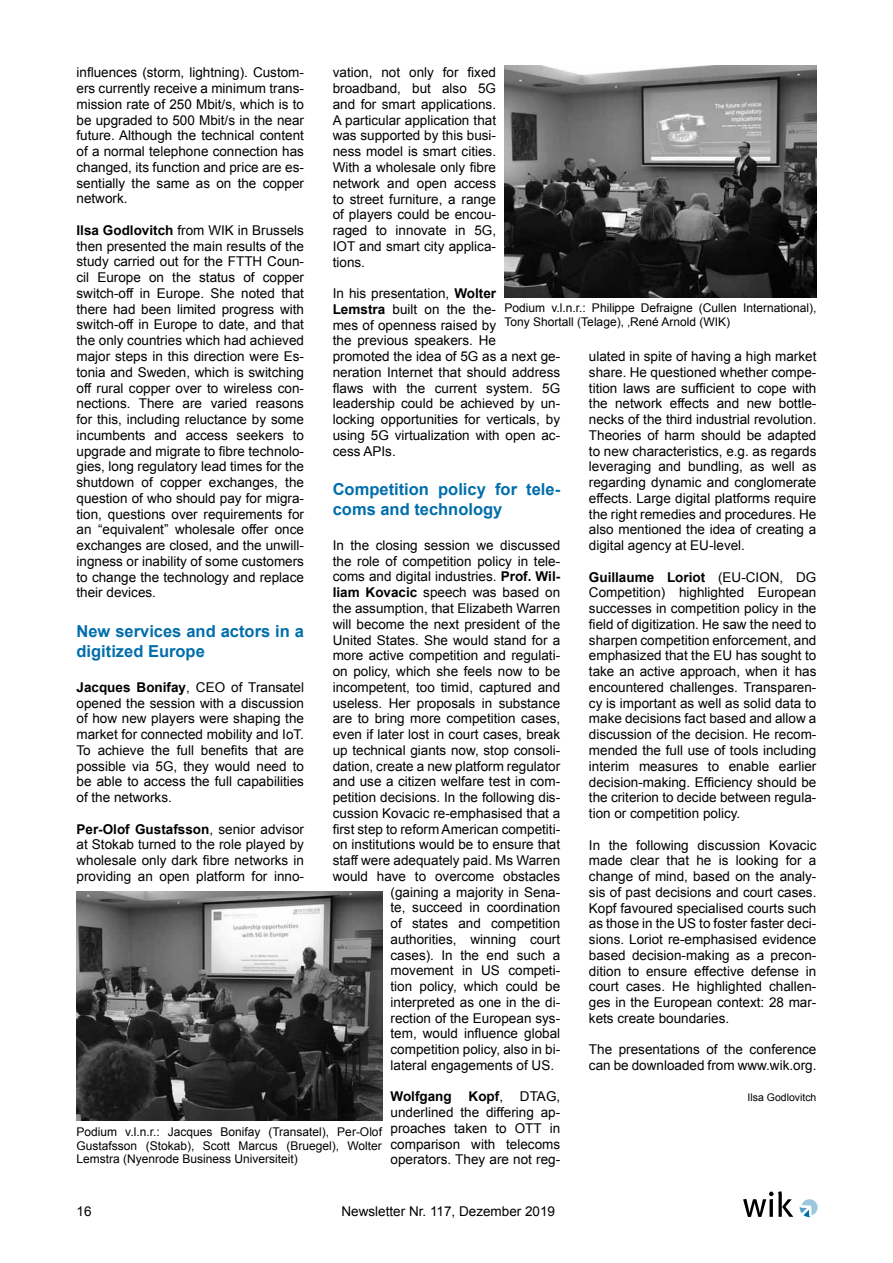
<style>
.page{position:relative;width:893px;height:1263px;background:#fff}
.page>*{position:absolute;margin:0;border:0;box-sizing:border-box;transform-origin:0 0}
.t1{font:700 16.5px/19.8px "Arial";color:#006eab}
.t2{font:13.5px/15.8px "Arial";color:#000;text-align:justify}
.t3{font:700 13.5px "Arial";color:#000}
.t4{font:12px/13.5px "Arial";color:#000}
.t5{font:10.5px "Arial";color:#000}
.s1{font-weight:700}
.s2{font-weight:400}
</style>
<div class="page">
<svg style="left:743px;top:1191px;width:50px;height:26px"></svg>
<svg style="left:800px;top:1199px;width:18px;height:18px"></svg>
<img style="left:505px;top:65px;width:311px;height:233px">
<img style="left:77px;top:891px;width:305px;height:229px">
<p class="t2" style="left:77px;top:65px;width:229px">influences (storm, lightning). Custom&shy;ers currently receive a minimum trans&shy;mission rate of 250 Mbit/s, which is to be upgraded to 500 Mbit/s in the near future. Although the technical content of a normal telephone connection has changed, its function and price are es&shy;sentially the same as on the copper network.</p>
<p class="t2" style="left:77px;top:222px;width:229px"><span class="s1">Ilsa Godlovitch</span> from WIK in Brussels then presented the main results of the study carried out for the FTTH Coun&shy;cil Europe on the status of copper switch-off in Europe. She noted that there had been limited progress with switch-off in Europe to date, and that the only countries which had achieved major steps in this direction were Es&shy;tonia and Sweden, which is switching off rural copper over to wireless con&shy;nections. There are varied reasons for this, including reluctance by some incumbents and access seekers to upgrade and migrate to fibre technolo&shy;gies, long regulatory lead times for the shutdown of copper exchanges, the question of who should pay for migra&shy;tion, questions over requirements for an “equivalent” wholesale offer once exchanges are closed, and the unwill&shy;ingness or inability of some customers to change the technology and replace their devices.</p>
<p class="t1" style="left:77px;top:622px;width:229px">New services and actors in a digitized Europe</p>
<p class="t2" style="left:77px;top:679px;width:229px"><span class="s1">Jacques Bonifay</span>, CEO of Transatel opened the session with a discussion of how new players were shaping the market for connected mobility and IoT.<br>To achieve the full benefits that are possible via 5G, they would need to be able to access the full capabilities of the networks.</p>
<p class="t2" style="left:77px;top:821px;width:229px"><span class="s1">Per-Olof Gustafsson</span>, senior advisor at Stokab turned to the role played by wholesale only dark fibre networks in providing an open platform for inno-</p>
<p class="t2" style="left:333px;top:65px;width:165px">vation, not only for fixed broadband, but also 5G and for smart applications.<br>A particular application that was supported by this busi&shy;ness model is smart cities.<br>With a wholesale only fibre network and open access to street furniture, a range of players could be encou&shy;raged to innovate in 5G, IOT and smart city applica&shy;tions.</p>
<p class="t2" style="left:333px;top:286px;width:229px;text-align:left">In his presentation, <span class="s1">Wolter<br>Lemstra</span> built on the the-<br>mes of openness raised by<br>the previous speakers. He<br>promoted the idea of 5G as a next ge&shy;neration Internet that should address flaws with the current system. 5G leadership could be achieved by un&shy;locking opportunities for verticals, by using 5G virtualization with open ac&shy;cess APIs.</p>
<p class="t1" style="left:333px;top:480px;width:229px">Competition policy for tele&shy;coms and technology</p>
<p class="t2" style="left:333px;top:537px;width:229px">In the closing session we discussed</p>
<p class="t2" style="left:333px;top:553px;width:229px">the role of competition policy in tele-</p>
<p class="t2" style="left:333px;top:569px;width:229px">coms and digital industries. <span class="s1">Prof. Wil-</span></p>
<p class="t2" style="left:333px;top:585px;width:229px"><span class="s1">liam Kovacic</span> speech was based on</p>
<p class="t2" style="left:333px;top:600px;width:229px">the assumption, that Elizabeth Warren</p>
<p class="t2" style="left:333px;top:616px;width:229px">will become the next president of the</p>
<p class="t2" style="left:333px;top:632px;width:229px">United States. She would stand for a</p>
<p class="t2" style="left:333px;top:648px;width:229px">more active competition and regulati-</p>
<p class="t2" style="left:333px;top:663px;width:229px">on policy, which she feels now to be</p>
<p class="t2" style="left:333px;top:679px;width:229px">incompetent, too timid, captured and</p>
<p class="t2" style="left:333px;top:695px;width:229px">useless. Her proposals in substance</p>
<p class="t2" style="left:333px;top:711px;width:229px">are to bring more competition cases,</p>
<p class="t2" style="left:333px;top:726px;width:229px">even if later lost in court cases, break</p>
<p class="t2" style="left:333px;top:742px;width:229px">up technical giants now, stop consoli-</p>
<p class="t2" style="left:333px;top:758px;width:229px">dation, create a new platform regulator</p>
<p class="t2" style="left:333px;top:774px;width:229px">and use a citizen welfare test in com-</p>
<p class="t2" style="left:333px;top:790px;width:229px">petition decisions. In the following dis-</p>
<p class="t2" style="left:333px;top:805px;width:229px">cussion Kovacic re-emphasised that a</p>
<p class="t2" style="left:333px;top:821px;width:229px">first step to reform American competiti-</p>
<p class="t2" style="left:333px;top:837px;width:229px">on institutions would be to ensure that</p>
<p class="t2" style="left:333px;top:853px;width:229px">staff were adequately paid. Ms Warren</p>
<p class="t2" style="left:333px;top:868px;width:229px">would have to overcome obstacles</p>
<p class="t2" style="left:390px;top:884px;width:171px">(gaining a majority in Sena-</p>
<p class="t2" style="left:390px;top:900px;width:171px">te, succeed in coordination</p>
<p class="t2" style="left:390px;top:916px;width:171px">of states and competition</p>
<p class="t2" style="left:390px;top:931px;width:171px">authorities, winning court</p>
<p class="t2" style="left:390px;top:947px;width:171px">cases). In the end such a</p>
<p class="t2" style="left:390px;top:963px;width:171px">movement in US competi-</p>
<p class="t2" style="left:390px;top:979px;width:171px">tion policy, which could be</p>
<p class="t2" style="left:390px;top:994px;width:171px">interpreted as one in the di-</p>
<p class="t2" style="left:390px;top:1010px;width:171px">rection of the European sys-</p>
<p class="t2" style="left:390px;top:1026px;width:171px">tem, would influence global</p>
<p class="t2" style="left:390px;top:1042px;width:171px">competition policy, also in bi-</p>
<p class="t2" style="left:390px;top:1057px;width:165px">lateral engagements of US.</p>
<p class="t3" style="left:390px;top:1088px;width:114px">Wolfgang Kopf<span class="s2">,</span></p>
<p class="t4" style="left:505px;top:301px;width:313px">Podium v.l.n.r.: Philippe Defraigne (Cullen International),<br>Tony Shortall (Telage), ‚René Arnold (WIK)</p>
<p class="t2" style="left:589px;top:349px;width:229px">ulated in spite of having a high market share. He questioned whether compe&shy;tition laws are sufficient to cope with the network effects and new bottle&shy;necks of the third industrial revolution.<br>Theories of harm should be adapted to new characteristics, e.g. as regards leveraging and bundling, as well as regarding dynamic and conglomerate effects. Large digital platforms require the right remedies and procedures. He also mentioned the idea of creating a digital agency at EU-level.</p>
<p class="t2" style="left:589px;top:569px;width:229px"><span class="s1">Guillaume Loriot</span> (EU-CION, DG Competition) highlighted European successes in competition policy in the field of digitization. He saw the need to sharpen competition enforcement, and emphasized that the EU has sought to take an active approach, when it has encountered challenges. Transparen&shy;cy is important as well as solid data to make decisions fact based and allow a discussion of the decision. He recom&shy;mended the full use of tools including interim measures to enable earlier decision-making. Efficiency should be the criterion to decide between regula&shy;tion or competition policy.</p>
<p class="t2" style="left:589px;top:837px;width:229px">In the following discussion Kovacic made clear that he is looking for a change of mind, based on the analy&shy;sis of past decisions and court cases.<br>Kopf favoured specialised courts such as those in the US to foster faster deci&shy;sions. Loriot re-emphasised evidence based decision-making as a precon&shy;dition to ensure effective defense in court cases. He highlighted challen&shy;ges in the European context: 28 mar&shy;kets create boundaries.</p>
<p class="t2" style="left:589px;top:1042px;width:229px">The presentations of the conference can be downloaded from www.wik.org.</p>
<p class="t5" style="left:748px;top:1091px;width:70px">Ilsa Godlovitch</p>
<p class="t2" style="left:390px;top:1089px;width:171px;text-indent:129px">DTAG, underlined the differing ap&shy;proaches taken to OTT in comparison with telecoms operators. They are not reg-</p>
<p class="t4" style="left:77px;top:1125px;width:307px;text-align:justify">Podium v.l.n.r.: Jacques Bonifay (Transatel), Per-Olof Gustafsson (Stokab), Scott Marcus (Bruegel), Wolter Lemstra (Nyenrode Business Universiteit)</p>
<p class="t2" style="left:77px;top:1204px;width:17px">16</p>
<p class="t2" style="left:342px;top:1204px;width:215px">Newsletter Nr. 117, Dezember 2019</p>
</div>
